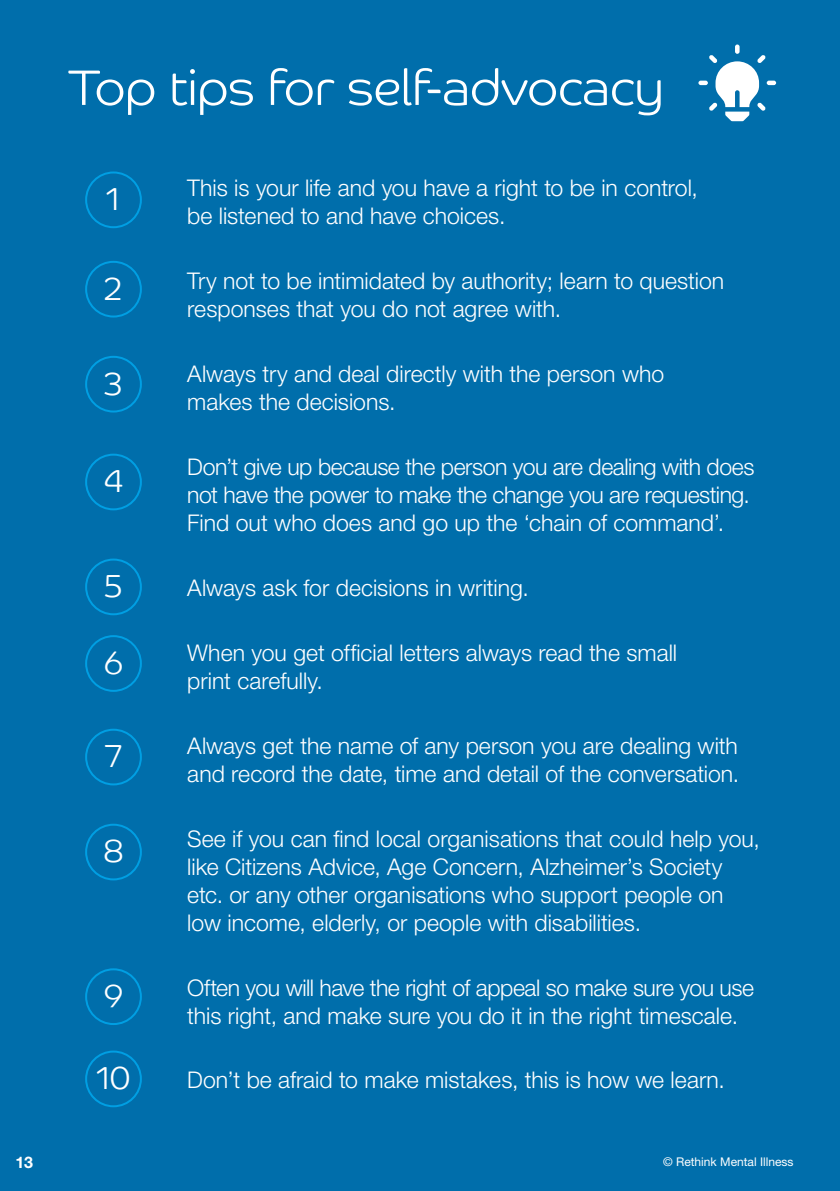
<style>
.page{position:relative;width:840px;height:1191px;background:#fff}
.page>*{position:absolute;margin:0;border:0;box-sizing:border-box;transform-origin:0 0}
.t1{font:300 50px "Co Rethink";color:#fff}
.t2{font:300 32px "Co Rethink";color:#fff}
.t3{font:300 23px/28px "Helvetica Neue LT Pro";color:#fff}
.t4{font:300 23px/28px "Helvetica Neue LT Pro";letter-spacing:-.02em;color:#fff}
.t5{font:700 16px "Helvetica Neue LT Pro";color:#fff}
.t6{font:12px "Helvetica Neue LT Pro";color:#fff}
</style>
<div class="page">
<div style="left:0;top:0;width:839px;height:1191px;background:#006eab"></div>
<div style="left:85px;top:171px;width:57px;height:57px;border:2px solid #009fe3;border-radius:50%"></div>
<div style="left:85px;top:261px;width:57px;height:56px;border:2px solid #009fe3;border-radius:50%"></div>
<div style="left:85px;top:356px;width:57px;height:56px;border:2px solid #009fe3;border-radius:50%"></div>
<div style="left:85px;top:453px;width:57px;height:57px;border:2px solid #009fe3;border-radius:50%"></div>
<div style="left:85px;top:558px;width:57px;height:57px;border:2px solid #009fe3;border-radius:50%"></div>
<div style="left:85px;top:635px;width:57px;height:57px;border:2px solid #009fe3;border-radius:50%"></div>
<div style="left:85px;top:728px;width:57px;height:57px;border:2px solid #009fe3;border-radius:50%"></div>
<div style="left:85px;top:823px;width:57px;height:57px;border:2px solid #009fe3;border-radius:50%"></div>
<div style="left:85px;top:968px;width:57px;height:57px;border:2px solid #009fe3;border-radius:50%"></div>
<div style="left:85px;top:1050px;width:57px;height:57px;border:2px solid #009fe3;border-radius:50%"></div>
<div style="left:734px;top:45px;width:5px;height:9px;background:#fff;border-radius:2px"></div>
<svg style="left:698px;top:55px;width:77px;height:66px"></svg>
<h1 class="t1" style="left:68px;top:58px;width:596px">Top tips for self-advocacy</h1>
<h2 class="t2" style="left:106px;top:180px;width:16px">1</h2>
<h2 class="t2" style="left:105px;top:269px;width:19px">2</h2>
<h2 class="t2" style="left:104px;top:364px;width:20px">3</h2>
<h2 class="t2" style="left:104px;top:462px;width:21px">4</h2>
<h2 class="t2" style="left:104px;top:567px;width:20px">5</h2>
<h2 class="t2" style="left:104px;top:644px;width:21px">6</h2>
<h2 class="t2" style="left:105px;top:737px;width:19px">7</h2>
<h2 class="t2" style="left:103px;top:832px;width:23px">8</h2>
<h2 class="t2" style="left:104px;top:977px;width:21px">9</h2>
<h2 class="t2" style="left:96px;top:1059px;width:36px">10</h2>
<p class="t3" style="left:187px;top:174px;width:512px">This is your life and you have a right to be in control, be listened to and have choices.</p>
<p class="t3" style="left:187px;top:267px;width:538px">Try not to be intimidated by authority; learn to question responses that you do not agree with.</p>
<p class="t3" style="left:187px;top:359px;width:478px">Always try and deal directly with the person who makes the decisions.</p>
<p class="t4" style="left:187px;top:452px;width:568px">Don’t give up because the person you are dealing with does not have the power to make the change you are requesting.<br>Find out who does and go up the ‘chain of command’.</p>
<p class="t3" style="left:187px;top:573px;width:343px">Always ask for decisions in writing.</p>
<p class="t3" style="left:187px;top:638px;width:491px">When you get official letters always read the small print carefully.</p>
<p class="t3" style="left:187px;top:731px;width:553px">Always get the name of any person you are dealing with and record the date, time and detail of the conversation.</p>
<p class="t3" style="left:187px;top:824px;width:573px">See if you can find local organisations that could help you, like Citizens Advice, Age Concern, Alzheimer’s Society etc. or any other organisations who support people on low income, elderly, or people with disabilities.</p>
<p class="t3" style="left:187px;top:972px;width:568px">Often you will have the right of appeal so make sure you use this right, and make sure you do it in the right timescale.</p>
<p class="t3" style="left:187px;top:1065px;width:538px">Don’t be afraid to make mistakes, this is how we learn.</p>
<p class="t5" style="left:16px;top:1152px;width:19px">13</p>
<p class="t6" style="left:662px;top:1154px;width:132px">© Rethink Mental Illness</p>
</div>
